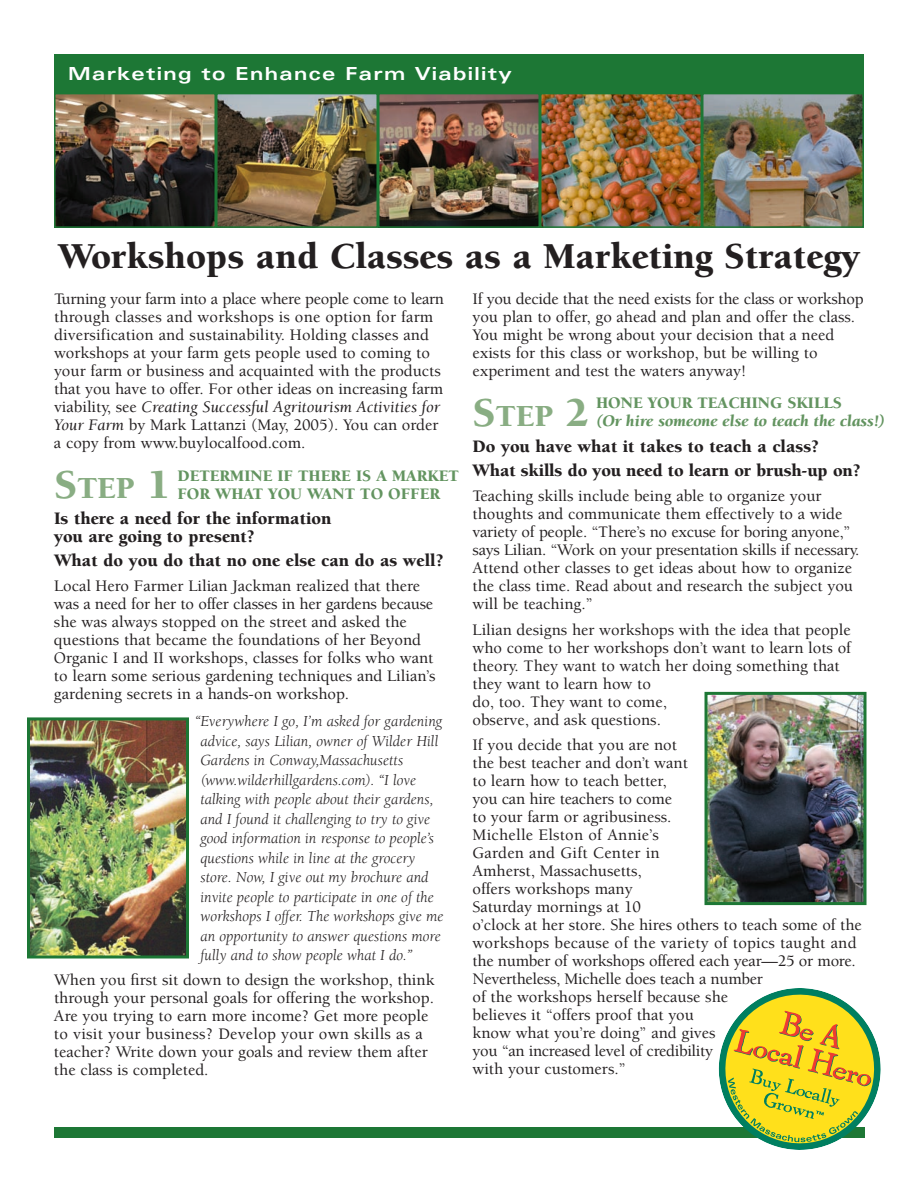
<style>
.page{position:relative;width:918px;height:1188px;background:#fff}
.page>*{position:absolute;margin:0;border:0;box-sizing:border-box;transform-origin:0 0}
.t1{font:900 37.5px "Berkeley";color:#231f20}
.t2{font:900 31.5px "Berkeley";color:#89ad83}
.t3{font:900 18px/18px "Berkeley";color:#231f20}
.t4{font:700 expanded 18px "Univers";letter-spacing:.075em;color:#fff}
.t5{font:500 16.5px/18px "Berkeley";color:#231f20}
.t6{font:900 16.5px/18px "Berkeley";color:#639460}
.t7{font:italic 900 16.5px "Berkeley";color:#639460}
.t8{font:italic 15.75px/19.5px "Berkeley";color:#231f20}
.s1{font-weight:400;font-style:italic}
.s2{font-size:42px}
</style>
<div class="page">
<div style="left:54px;top:54px;width:810px;height:44px;background:#1d7735"></div>
<img style="left:219px;top:96px;width:156px;height:129px">
<div style="left:216px;top:93px;width:162px;height:135px;border:2px solid #1d7735"></div>
<img style="left:381px;top:96px;width:156px;height:129px">
<div style="left:378px;top:93px;width:162px;height:135px;border:2px solid #1d7735"></div>
<img style="left:543px;top:96px;width:156px;height:129px">
<div style="left:540px;top:93px;width:162px;height:135px;border:2px solid #1d7735"></div>
<img style="left:705px;top:96px;width:156px;height:129px">
<div style="left:702px;top:93px;width:162px;height:135px;border:2px solid #1d7735"></div>
<img style="left:709px;top:696px;width:154px;height:205px">
<div style="left:705px;top:692px;width:162px;height:213px;border:3px solid #1d7735"></div>
<div style="left:54px;top:1127px;width:810px;height:10px;background:#1d7735"></div>
<img style="left:57px;top:96px;width:156px;height:129px">
<div style="left:54px;top:93px;width:162px;height:135px;border:2px solid #1d7735"></div>
<img style="left:31px;top:721px;width:154px;height:233px">
<div style="left:27px;top:717px;width:162px;height:241px;border:3px solid #1d7735"></div>
<svg style="left:719px;top:988px;width:162px;height:162px"></svg>
<p class="t4" style="left:68px;top:67px;width:445px">Marketing to Enhance Farm Viability</p>
<h1 class="t1" style="left:58px;top:242px;width:804px">Workshops and Classes as a Marketing Strategy</h1>
<p class="t5" style="left:54px;top:291px;width:392px">Turning your farm into a place where people come to learn through classes and workshops is one option for farm diversification and sustainability. Holding classes and workshops at your farm gets people used to coming to your farm or business and acquainted with the products that you have to offer. For other ideas on increasing farm viability, see <span class="s1">Creating Successful Agritourism Activities for Your Farm</span> by Mark Lattanzi (May, 2005). You can order a copy from www.buylocalfood.com.</p>
<h2 class="t2" style="left:54px;top:476px;width:118px"><span class="s2">S</span>TEP <span class="s2">1</span></h2>
<p class="t3" style="left:54px;top:510px;width:279px">Is there a need for the information you are going to present?</p>
<p class="t3" style="left:54px;top:553px;width:391px">What do you do that no one else can do as well?</p>
<p class="t5" style="left:54px;top:578px;width:383px">Local Hero Farmer Lilian Jackman realized that there was a need for her to offer classes in her gardens because she was always stopped on the street and asked the questions that became the foundations of her Beyond Organic I and II workshops, classes for folks who want to learn some serious gardening techniques and Lilian’s gardening secrets in a hands-on workshop.</p>
<p class="t8" style="left:200px;top:713px;width:245px;text-indent:-5px">“Everywhere I go, I’m asked for gardening advice, says Lilian, owner of Wilder Hill Gardens in Conway,Massachusetts (www.wilderhillgardens.com). “I love talking with people about their gardens, and I found it challenging to try to give good information in response to people’s questions while in line at the grocery store. Now, I give out my brochure and invite people to participate in one of the workshops I offer. The workshops give me an opportunity to answer questions more fully and to show people what I do.”</p>
<p class="t5" style="left:54px;top:972px;width:382px">When you first sit down to design the workshop, think through your personal goals for offering the workshop.<br>Are you trying to earn more income? Get more people to visit your business? Develop your own skills as a teacher? Write down your goals and review them after the class is completed.</p>
<p class="t6" style="left:177px;top:468px;width:283px">DETERMINE IF THERE IS A MARKET<br>FOR WHAT YOU WANT TO OFFER</p>
<p class="t5" style="left:472px;top:291px;width:393px">If you decide that the need exists for the class or workshop you plan to offer, go ahead and plan and offer the class.<br>You might be wrong about your decision that a need exists for this class or workshop, but be willing to experiment and test the waters anyway!</p>
<h2 class="t2" style="left:472px;top:404px;width:118px"><span class="s2">S</span>TEP <span class="s2">2</span></h2>
<p class="t3" style="left:472px;top:435px;width:389px;line-height:24.8px">Do you have what it takes to teach a class?<br>What skills do you need to learn or brush-up on?</p>
<p class="t5" style="left:472px;top:488px;width:389px">Teaching skills include being able to organize your thoughts and communicate them effectively to a wide variety of people. “There’s no excuse for boring anyone,” says Lilian. “Work on your presentation skills if necessary.<br>Attend other classes to get ideas about how to organize the class time. Read about and research the subject you will be teaching.”</p>
<p class="t5" style="left:472px;top:622px;width:380px">Lilian designs her workshops with the idea that people who come to her workshops don’t want to learn lots of theory. They want to watch her doing something that they want to learn how to<br>do, too. They want to come,<br>observe, and ask questions.</p>
<p class="t5" style="left:472px;top:737px;width:391px">If you decide that you are not<br>the best teacher and don’t want<br>to learn how to teach better,<br>you can hire teachers to come<br>to your farm or agribusiness.<br>Michelle Elston of Annie’s<br>Garden and Gift Center in<br>Amherst, Massachusetts,<br>offers workshops many<br>Saturday mornings at 10<br>o’clock at her store. She hires others to teach some of the workshops because of the variety of topics taught and the number of workshops offered each year—25 or more.<br>Nevertheless, Michelle does teach a number<br>of the workshops herself because she<br>believes it “offers proof that you<br>know what you’re doing” and gives<br>you “an increased level of credibility<br>with your customers.”</p>
<p class="t6" style="left:596px;top:396px;width:248px">HONE YOUR TEACHING SKILLS</p>
<p class="t7" style="left:596px;top:415px;width:290px">(Or hire someone else to teach the class!)</p>
</div>
